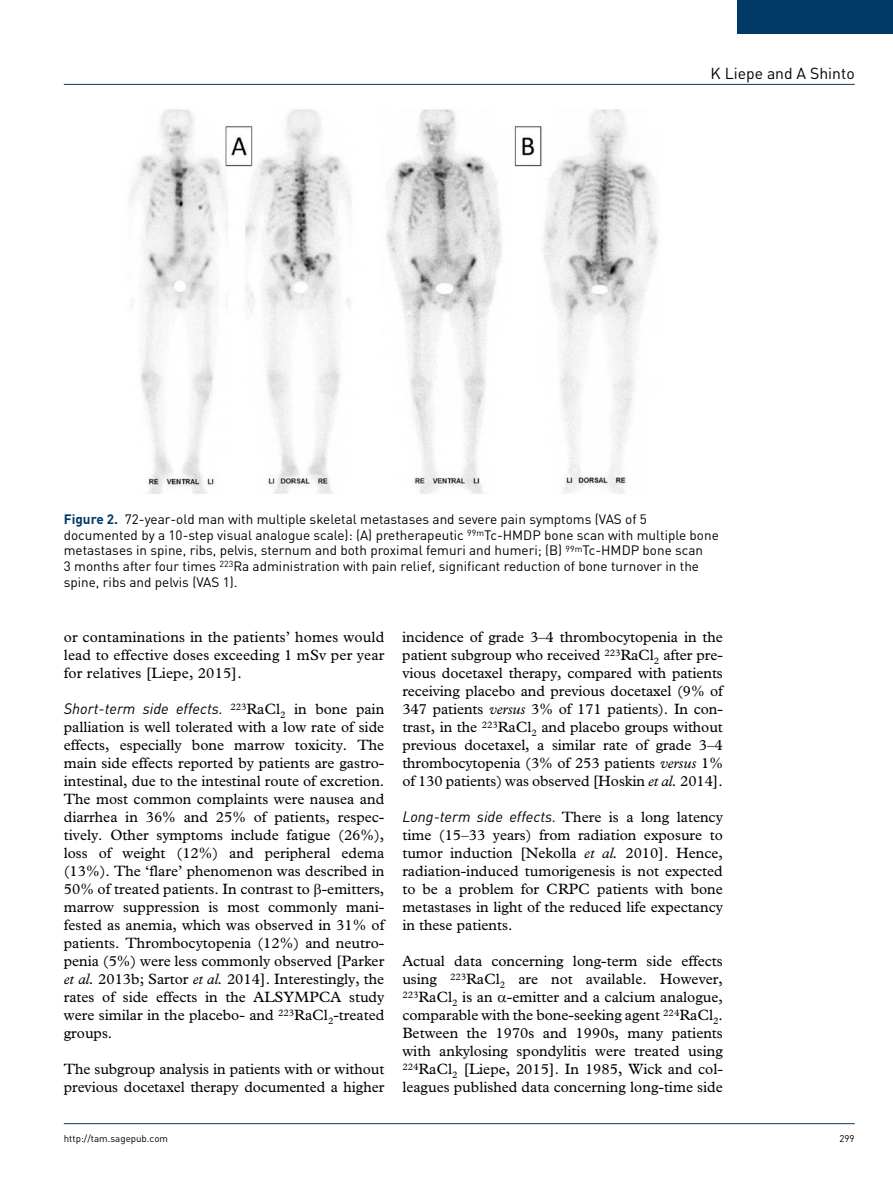
<style>
.page{position:relative;width:893px;height:1191px;background:#fff}
.page>*{position:absolute;margin:0;border:0;box-sizing:border-box;transform-origin:0 0}
.t1{font:15.75px "DIN";color:#000}
.t2{font:15px/18px "Plantin Std";color:#000;text-align:justify}
.t3{font:italic 15px "DIN";color:#000}
.t4{font:13.5px/15.8px "DIN";color:#000}
.t5{font:9.75px "DIN";color:#000}
.s1{font-weight:700;color:#003965}
.s2{font-family:"Plantin Std";font-style:normal}
.s3{font-style:italic}
</style>
<div class="page">
<hr style="left:64px;top:84px;width:791px;height:1px;background:#003965">
<hr style="left:64px;top:1123px;width:791px;height:1px;background:#003965">
<div style="left:738px;top:0;width:155px;height:34px;background:#003965"></div>
<img style="left:129px;top:109px;width:530px;height:385px">
<p class="t1" style="left:711px;top:63px;width:146px">K Liepe and A Shinto</p>
<p class="t4" style="left:64px;top:511px;width:657px"><span class="s1">Figure 2.</span> 72-year-old man with multiple skeletal metastases and severe pain symptoms (VAS of 5 documented by a 10-step visual analogue scale): (A) pretherapeutic <sup>99m</sup>Tc-HMDP bone scan with multiple bone metastases in spine, ribs, pelvis, sternum and both proximal femuri and humeri; (B) <sup>99m</sup>Tc-HMDP bone scan<br>3 months after four times <sup>223</sup>Ra administration with pain relief, significant reduction of bone turnover in the spine, ribs and pelvis (VAS 1).</p>
<p class="t2" style="left:64px;top:628px;width:322px">or contaminations in the patients’ homes would lead to effective doses exceeding 1 mSv per year for relatives [Liepe, 2015].</p>
<p class="t3" style="left:64px;top:699px;width:322px">Short-term side effects. <sup>223</sup><span class="s2">RaCl</span><sub>2</sub> <span class="s2">in bone pain</span></p>
<p class="t2" style="left:64px;top:718px;width:322px">palliation is well tolerated with a low rate of side effects, especially bone marrow toxicity. The main side effects reported by patients are gastro&shy;intestinal, due to the intestinal route of excretion.<br>The most common complaints were nausea and diarrhea in 36% and 25% of patients, respec&shy;tively. Other symptoms include fatigue (26%), loss of weight (12%) and peripheral edema (13%). The ‘flare’ phenomenon was described in 50% of treated patients. In contrast to -emitters, marrow suppression is most commonly mani&shy;fested as anemia, which was observed in 31% of patients. Thrombocytopenia (12%) and neutro&shy;penia (5%) were less commonly observed [Parker <span class="s3">et al.</span> 2013b; Sartor <span class="s3">et al.</span> 2014]. Interestingly, the rates of side effects in the ALSYMPCA study were similar in the placebo- and <sup>223</sup>RaCl<sub>2</sub>-treated groups.</p>
<p class="t2" style="left:64px;top:1060px;width:322px">The subgroup analysis in patients with or without previous docetaxel therapy documented a higher</p>
<p class="t2" style="left:402px;top:628px;width:322px">incidence of grade 3–4 thrombocytopenia in the patient subgroup who received <sup>223</sup>RaCl<sub>2</sub> after pre&shy;vious docetaxel therapy, compared with patients receiving placebo and previous docetaxel (9% of 347 patients <span class="s3">versus</span> 3% of 171 patients). In con&shy;trast, in the <sup>223</sup>RaCl<sub>2</sub> and placebo groups without previous docetaxel, a similar rate of grade 3–4 thrombocytopenia (3% of 253 patients <span class="s3">versus</span> 1% of 130 patients) was observed [Hoskin <span class="s3">et al.</span> 2014].</p>
<p class="t3" style="left:402px;top:807px;width:322px">Long-term side effects. <span class="s2">There is a long latency</span></p>
<p class="t2" style="left:402px;top:826px;width:322px">time (15–33 years) from radiation exposure to tumor induction [Nekolla <span class="s3">et al.</span> 2010]. Hence, radiation-induced tumorigenesis is not expected to be a problem for CRPC patients with bone metastases in light of the reduced life expectancy in these patients.</p>
<p class="t2" style="left:402px;top:952px;width:322px">Actual data concerning long-term side effects using <sup>223</sup>RaCl<sub>2</sub> are not available. However, <sup>223</sup>RaCl<sub>2</sub> is an -emitter and a calcium analogue, comparable with the bone-seeking agent <sup>224</sup>RaCl<sub>2</sub>.<br>Between the 1970s and 1990s, many patients with ankylosing spondylitis were treated using <sup>224</sup>RaCl<sub>2</sub> [Liepe, 2015]. In 1985, Wick and col&shy;leagues published data concerning long-time side</p>
<p class="t5" style="left:64px;top:1132px;width:106px">http://tam.sagepub.com</p>
<p class="t5" style="left:839px;top:1132px;width:17px">299</p>
</div>
